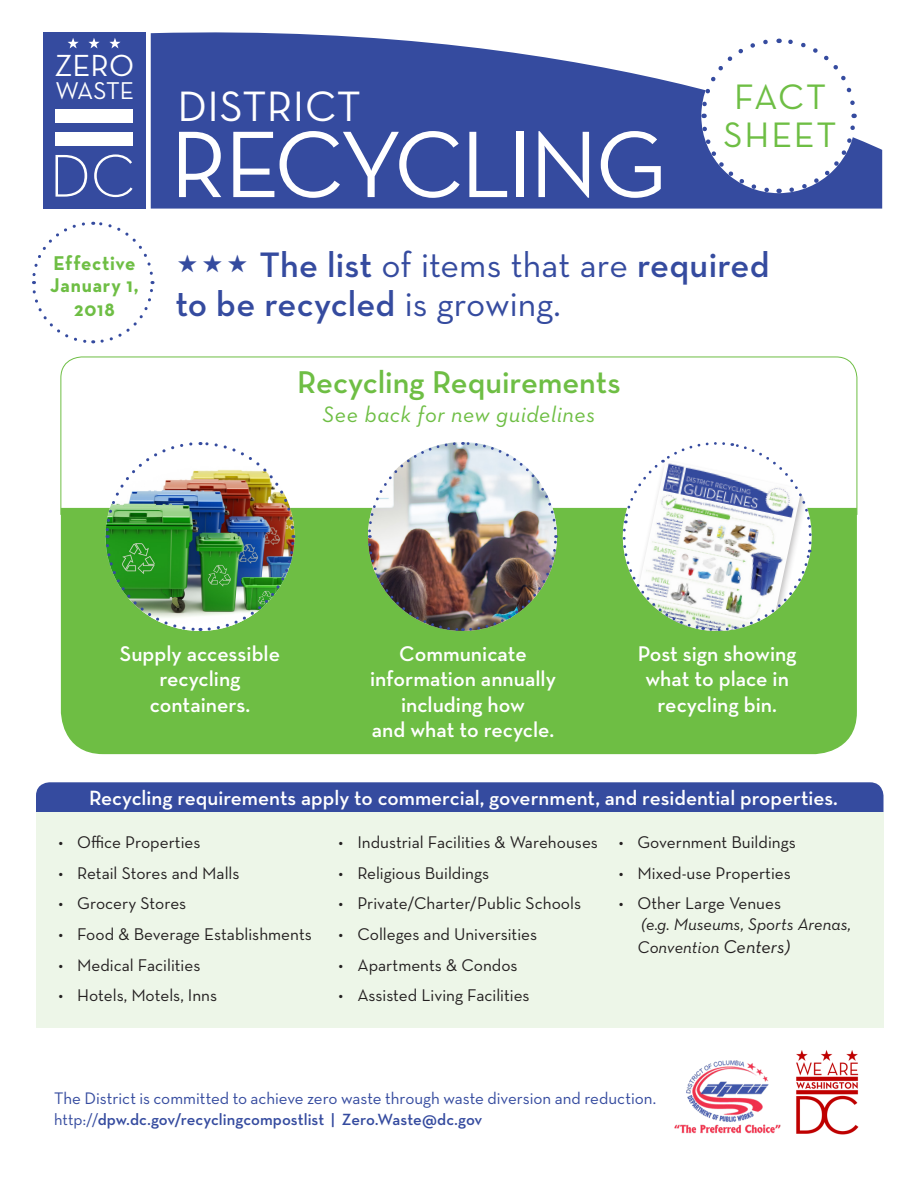
<style>
.page{position:relative;width:918px;height:1188px;background:#fff}
.page>*{position:absolute;margin:0;border:0;box-sizing:border-box;transform-origin:0 0}
.t1{font:96px "Neutra Text";letter-spacing:-.04em;color:#fff}
.t2{font:43.2px "Neutra Text";letter-spacing:.01em;color:#fff}
.t3{font:600 36px/39px "Neutra Text";letter-spacing:.005em;color:#354b9f}
.t4{font:36px "Neutra Text";letter-spacing:.045em;color:#6ebe44}
.t5{font:600 32.1px "Neutra Text";letter-spacing:-.005em;color:#6ebe44}
.t6{font:31.05px "Neutra Text";color:#fff}
.t7{font:24.75px "Neutra Text";letter-spacing:-.01em;color:#fff}
.t8{font:italic 22.65px "Neutra Text";letter-spacing:.02em;color:#6ebe44}
.t9{font:600 21.6px/25.2px "Neutra Text";color:#fff;text-align:center}
.t10{font:600 21px "Neutra Text";color:#fff}
.t11{font:700 20.25px "Neutra Text";letter-spacing:.035em;color:#6ebe44;scale:.95 1}
.t12{font:17.25px "Neutra Text";color:#231f20}
.t13{font:italic 17.25px/21px "Neutra Text";color:#231f20}
.t14{font:16.95px "Neutra Text TF";color:#354b9f}
.t15{font:600 16.5px "Neutra Text TF";color:#354b9f}
.s1{font-weight:400}
.s2{font-style:normal}
.s3{font-size:18.75px}
</style>
<div class="page">
<img style="left:796px;top:1050px;width:63px;height:84px">
<img style="left:674px;top:1060px;width:107px;height:74px">
<div style="left:43px;top:32px;width:102px;height:177px;background:#354b9f"></div>
<div style="left:56px;top:109px;width:77px;height:14px;background:#fff"></div>
<div style="left:56px;top:133px;width:77px;height:13px;background:#fff"></div>
<svg style="left:56px;top:155px;width:31px;height:42px"></svg>
<svg style="left:94px;top:154px;width:39px;height:43px"></svg>
<svg style="left:88px;top:38px;width:12px;height:10px"></svg>
<svg style="left:109px;top:38px;width:12px;height:10px"></svg>
<svg style="left:68px;top:38px;width:11px;height:10px"></svg>
<svg style="left:151px;top:32px;width:731px;height:177px;background:#4f62ab"></svg>
<div style="left:701px;top:39px;width:155px;height:154px;background:#fff;border-radius:50%"></div>
<svg style="left:786px;top:114px;width:72px;height:81px"></svg>
<svg style="left:779px;top:36px;width:79px;height:72px"></svg>
<svg style="left:699px;top:37px;width:72px;height:81px"></svg>
<svg style="left:699px;top:124px;width:81px;height:71px"></svg>
<svg style="left:32px;top:221px;width:123px;height:123px"></svg>
<svg style="left:60px;top:356px;width:798px;height:159px"></svg>
<div style="left:61px;top:508px;width:796px;height:246px;background:#6ebe44"></div>
<img style="left:104px;top:440px;width:192px;height:193px">
<img style="left:367px;top:441px;width:191px;height:191px">
<svg style="left:616px;top:435px;width:203px;height:203px"></svg>
<div style="left:36px;top:782px;width:848px;height:30px;background:#354b9f"></div>
<div style="left:36px;top:812px;width:848px;height:216px;background:#edf6e8"></div>
<p class="t6" style="left:55px;top:47px;width:81px">ZERO</p>
<p class="t7" style="left:56px;top:76px;width:80px">WASTE</p>
<p class="t2" style="left:178px;top:80px;width:185px">DISTRICT</p>
<p class="t1" style="left:170px;top:106px;width:498px">RECYCLING</p>
<p class="t4" style="left:734px;top:75px;width:93px">FACT</p>
<p class="t4" style="left:724px;top:113px;width:115px">SHEET</p>
<p class="t11" style="left:53px;top:251px;width:88px">Effective</p>
<p class="t11" style="left:50px;top:273px;width:94px">January 1,</p>
<p class="t11" style="left:74px;top:296px;width:44px">2018</p>
<p class="t3" style="left:176px;top:244px;width:596px;text-indent:84px">The list <span class="s1">of items that are</span> required to be recycled <span class="s1">is growing.</span></p>
<p class="t5" style="left:297px;top:363px;width:325px">Recycling Requirements</p>
<p class="t8" style="left:323px;top:401px;width:274px">See back for new guidelines</p>
<p class="t9" style="left:120px;top:641px;width:162px">Supply accessible recycling containers.</p>
<p class="t9" style="left:370px;top:641px;width:187px">Communicate information annually including how<br>and what to recycle.</p>
<p class="t9" style="left:638px;top:641px;width:160px">Post sign showing what to place in recycling bin.</p>
<p class="t10" style="left:89px;top:785px;width:750px">Recycling requirements apply to commercial, government, and residential properties.</p>
<p class="t12" style="left:619px;top:832px;width:179px">• Government Buildings</p>
<p class="t12" style="left:619px;top:862px;width:174px">• Mixed-use Properties</p>
<p class="t13" style="left:642px;top:893px;width:211px;text-indent:-23px"><span class="s2">• Other Large Venues<br></span>(e.g. Museums, Sports Arenas,</p>
<p class="t13" style="left:637px;top:937px;width:154px">Convention <span class="s3">Centers)</span></p>
<p class="t12" style="left:58px;top:832px;width:144px">• Office Properties</p>
<p class="t12" style="left:58px;top:862px;width:183px">• Retail Stores and Malls</p>
<p class="t12" style="left:58px;top:893px;width:129px">• Grocery Stores</p>
<p class="t12" style="left:58px;top:924px;width:255px">• Food &amp; Beverage Establishments</p>
<p class="t12" style="left:58px;top:954px;width:143px">• Medical Facilities</p>
<p class="t12" style="left:58px;top:985px;width:160px">• Hotels, Motels, Inns</p>
<p class="t12" style="left:339px;top:832px;width:261px">• Industrial Facilities &amp; Warehouses</p>
<p class="t12" style="left:339px;top:862px;width:152px">• Religious Buildings</p>
<p class="t12" style="left:339px;top:893px;width:244px">• Private/Charter/Public Schools</p>
<p class="t12" style="left:339px;top:924px;width:200px">• Colleges and Universities</p>
<p class="t12" style="left:339px;top:954px;width:181px">• Apartments &amp; Condos</p>
<p class="t12" style="left:339px;top:985px;width:193px">• Assisted Living Facilities</p>
<p class="t14" style="left:54px;top:1088px;width:604px">The District is committed to achieve zero waste through waste diversion and reduction.</p>
<p class="t15" style="left:54px;top:1109px;width:430px"><span class="s1">http://</span>dpw.dc.gov/recyclingcompostlist | Zero.Waste@dc.gov</p>
</div>
